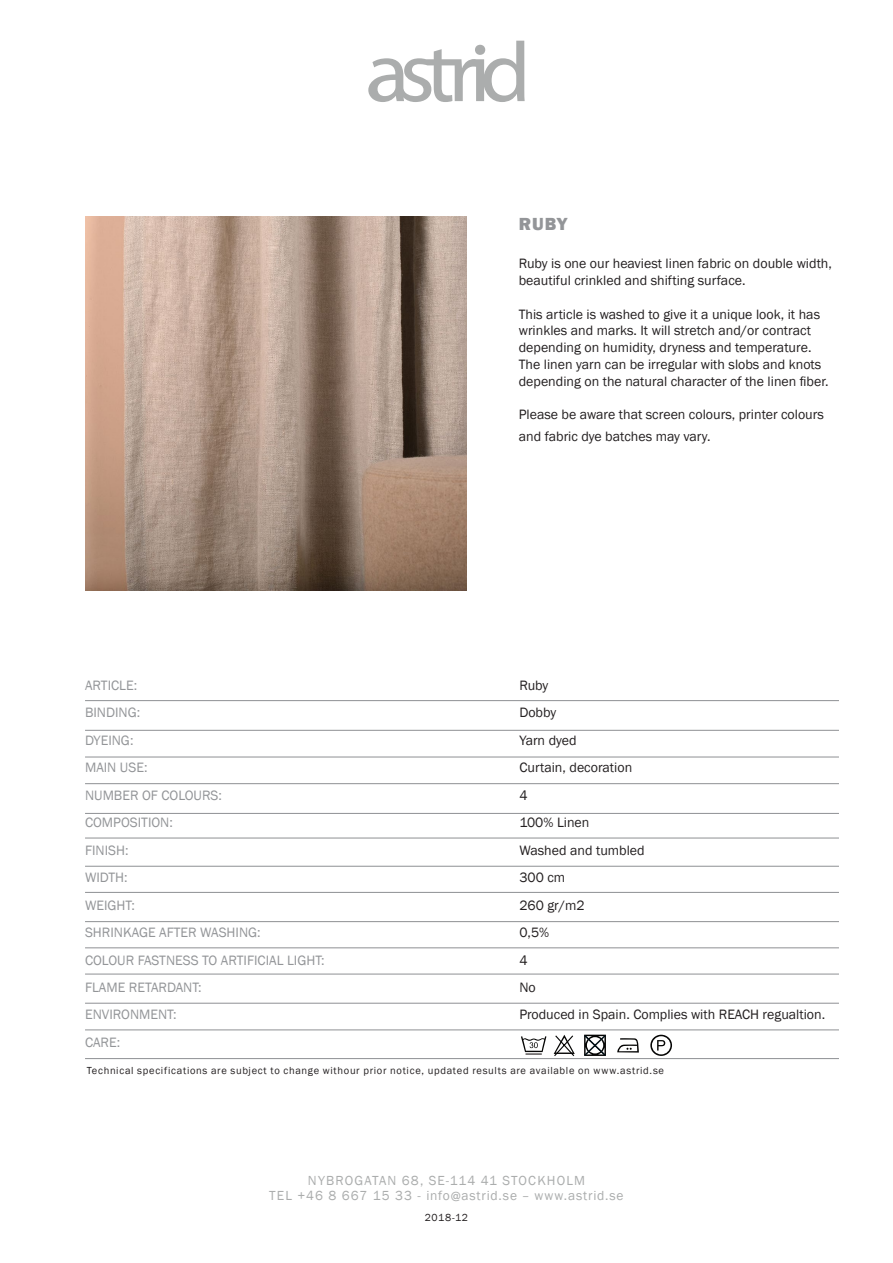
<style>
.page{position:relative;width:893px;height:1263px;background:#fff}
.page>*{position:absolute;margin:0;border:0;box-sizing:border-box;transform-origin:0 0}
.t1{font:800 18px "Franklin Gothic";color:#939598}
.t2{font:13.95px/16.8px "Franklin Gothic";color:#231f20}
.t3{font:13.95px "Franklin Gothic";color:#939598}
.t4{font:13.5px "Franklin Gothic";letter-spacing:.075em;color:#abadad}
.t5{font:10.5px "Franklin Gothic";letter-spacing:.065em;color:#231f20}
</style>
<div class="page">
<svg style="left:368px;top:41px;width:157px;height:61px"></svg>
<hr style="left:85px;top:700px;width:754px;height:1px;background:#939598">
<hr style="left:85px;top:730px;width:754px;height:1px;background:#939598">
<hr style="left:85px;top:756px;width:754px;height:1px;background:#939598">
<hr style="left:85px;top:783px;width:754px;height:1px;background:#939598">
<hr style="left:85px;top:813px;width:754px;height:1px;background:#939598">
<hr style="left:85px;top:837px;width:754px;height:1px;background:#939598">
<hr style="left:85px;top:866px;width:754px;height:1px;background:#939598">
<hr style="left:85px;top:892px;width:754px;height:1px;background:#939598">
<hr style="left:85px;top:921px;width:754px;height:1px;background:#939598">
<hr style="left:85px;top:947px;width:754px;height:1px;background:#939598">
<hr style="left:85px;top:973px;width:754px;height:1px;background:#939598">
<hr style="left:85px;top:1003px;width:754px;height:1px;background:#939598">
<hr style="left:85px;top:1058px;width:754px;height:1px;background:#939598">
<img style="left:85px;top:217px;width:382px;height:373px">
<hr style="left:85px;top:1029px;width:754px;height:1px;background:#939598">
<svg style="left:650px;top:1035px;width:22px;height:21px"></svg>
<svg style="left:554px;top:1035px;width:21px;height:21px"></svg>
<svg style="left:617px;top:1038px;width:22px;height:14px"></svg>
<svg style="left:584px;top:1035px;width:22px;height:21px"></svg>
<svg style="left:521px;top:1036px;width:25px;height:18px"></svg>
<p class="t3" style="left:85px;top:676px;width:54px">ARTICLE:</p>
<p class="t3" style="left:85px;top:704px;width:57px">BINDING:</p>
<p class="t3" style="left:85px;top:731px;width:50px">DYEING:</p>
<p class="t3" style="left:85px;top:759px;width:64px">MAIN USE:</p>
<p class="t3" style="left:85px;top:786px;width:139px">NUMBER OF COLOURS:</p>
<p class="t3" style="left:85px;top:814px;width:89px">COMPOSITION:</p>
<p class="t3" style="left:85px;top:841px;width:45px">FINISH:</p>
<p class="t3" style="left:85px;top:869px;width:44px">WIDTH:</p>
<p class="t3" style="left:85px;top:896px;width:51px">WEIGHT:</p>
<p class="t3" style="left:85px;top:924px;width:177px">SHRINKAGE AFTER WASHING:</p>
<p class="t3" style="left:85px;top:951px;width:241px">COLOUR FASTNESS TO ARTIFICIAL LIGHT:</p>
<p class="t3" style="left:85px;top:979px;width:118px">FLAME RETARDANT:</p>
<p class="t3" style="left:85px;top:1006px;width:93px">ENVIRONMENT:</p>
<p class="t3" style="left:85px;top:1034px;width:37px">CARE:</p>
<p class="t1" style="left:519px;top:212px;width:50px">RUBY</p>
<p class="t2" style="left:519px;top:256px;width:315px">Ruby is one our heaviest linen fabric on double width, beautiful crinkled and shifting surface.</p>
<p class="t2" style="left:519px;top:306px;width:311px">This article is washed to give it a unique look, it has wrinkles and marks. It will stretch and/or contract depending on humidity, dryness and temperature.<br>The linen yarn can be irregular with slobs and knots depending on the natural character of the linen fiber.</p>
<p class="t2" style="left:519px;top:404px;width:307px;line-height:21.6px">Please be aware that screen colours, printer colours and fabric dye batches may vary.</p>
<p class="t2" style="left:519px;top:677px;width:30px">Ruby</p>
<p class="t2" style="left:519px;top:704px;width:38px">Dobby</p>
<p class="t2" style="left:519px;top:732px;width:59px">Yarn dyed</p>
<p class="t2" style="left:519px;top:759px;width:114px">Curtain, decoration</p>
<p class="t2" style="left:519px;top:787px;width:10px">4</p>
<p class="t2" style="left:519px;top:814px;width:72px">100% Linen</p>
<p class="t2" style="left:519px;top:842px;width:127px">Washed and tumbled</p>
<p class="t2" style="left:519px;top:869px;width:47px">300 cm</p>
<p class="t2" style="left:519px;top:897px;width:67px">260 gr/m2</p>
<p class="t2" style="left:519px;top:924px;width:31px">0,5%</p>
<p class="t2" style="left:519px;top:952px;width:10px">4</p>
<p class="t2" style="left:519px;top:979px;width:18px">No</p>
<p class="t2" style="left:519px;top:1007px;width:307px">Produced in Spain. Complies with REACH regualtion.</p>
<p class="t5" style="left:87px;top:1064px;width:579px">Technical specifications are subject to change withour prior notice, updated results are available on www.astrid.se</p>
<p class="t4" style="left:308px;top:1172px;width:278px">NYBROGATAN 68, SE-114 41 STOCKHOLM</p>
<p class="t4" style="left:269px;top:1187px;width:356px">TEL +46 8 667 15 33 - info@astrid.se – www.astrid.se</p>
<p class="t5" style="left:425px;top:1211px;width:45px">2018-12</p>
</div>
